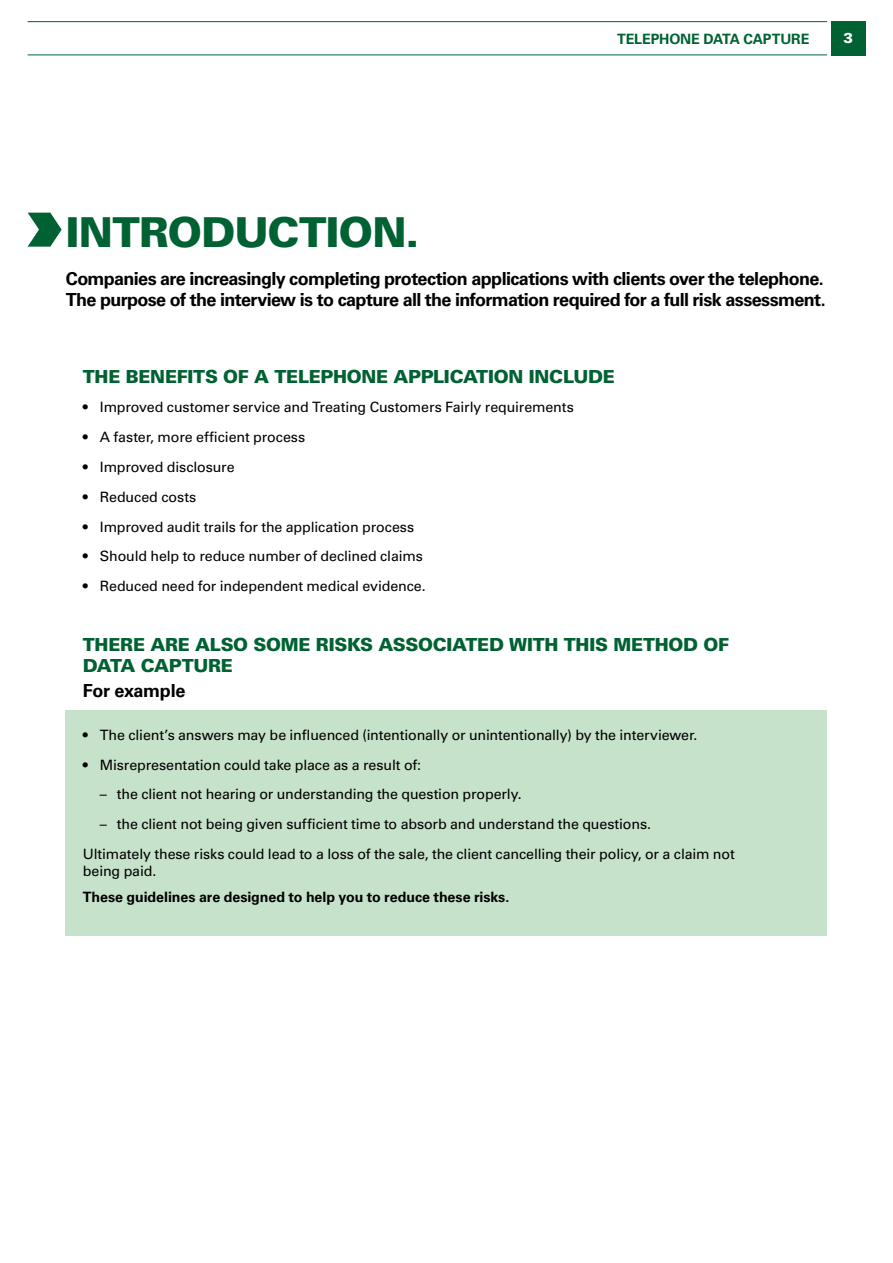
<style>
.page{position:relative;width:893px;height:1263px;background:#fff}
.page>*{position:absolute;margin:0;border:0;box-sizing:border-box;transform-origin:0 0}
.t1{font:900 41.25px "Univers LT";letter-spacing:-.02em;color:#006132}
.t2{font:700 18px/21.3px "Univers LT";letter-spacing:-.035em;color:#000}
.t3{font:900 18px/21.3px "Univers LT";letter-spacing:-.015em;color:#006132}
.t4{font:14.25px/29.7px "Univers LT";letter-spacing:-.01em;color:#000}
.t5{font:700 14.25px "Univers LT";letter-spacing:-.005em;color:#000}
.t6{font:700 14.25px "Univers LT";letter-spacing:-.01em;color:#006132}
.t7{font:900 14.25px "Univers LT";color:#fff}
</style>
<div class="page">
<div style="left:831px;top:21px;width:34px;height:34px;background:#006132"></div>
<hr style="left:28px;top:21px;width:799px;height:1px;background:#006132">
<hr style="left:28px;top:55px;width:799px;height:1px;background:#006132">
<div style="left:66px;top:710px;width:761px;height:225px;background:#c7e2ca"></div>
<svg style="left:28px;top:213px;width:34px;height:34px"></svg>
<p class="t6" style="left:617px;top:30px;width:194px">TELEPHONE DATA CAPTURE</p>
<p class="t7" style="left:844px;top:28px;width:11px">3</p>
<h1 class="t1" style="left:66px;top:206px;width:355px">INTRODUCTION.</h1>
<p class="t2" style="left:66px;top:268px;width:761px">Companies are increasingly completing protection applications with clients over the telephone.<br>The purpose of the interview is to capture all the information required for a full risk assessment.</p>
<p class="t3" style="left:83px;top:365px;width:533px">THE BENEFITS OF A TELEPHONE APPLICATION INCLUDE</p>
<p class="t4" style="left:83px;top:393px;width:492px">• Improved customer service and Treating Customers Fairly requirements</p>
<p class="t4" style="left:83px;top:422px;width:224px">• A faster, more efficient process</p>
<p class="t4" style="left:83px;top:452px;width:153px">• Improved disclosure</p>
<p class="t4" style="left:83px;top:482px;width:115px">• Reduced costs</p>
<p class="t4" style="left:83px;top:512px;width:333px">• Improved audit trails for the application process</p>
<p class="t4" style="left:83px;top:541px;width:341px">• Should help to reduce number of declined claims</p>
<p class="t4" style="left:83px;top:571px;width:344px">• Reduced need for independent medical evidence.</p>
<p class="t3" style="left:83px;top:633px;width:648px">THERE ARE ALSO SOME RISKS ASSOCIATED WITH THIS METHOD OF<br>DATA CAPTURE</p>
<p class="t2" style="left:83px;top:680px;width:104px">For example</p>
<p class="t4" style="left:83px;top:720px;width:616px">• The client’s answers may be influenced (intentionally or unintentionally) by the interviewer.</p>
<p class="t4" style="left:83px;top:750px;width:340px">• Misrepresentation could take place as a result of:</p>
<p class="t4" style="left:100px;top:780px;width:423px">– the client not hearing or understanding the question properly.</p>
<p class="t4" style="left:83px;top:809px;width:653px;text-indent:17px">– the client not being given sufficient time to absorb and understand the questions.<br>Ultimately these risks could lead to a loss of the sale, the client cancelling their policy, or a claim not</p>
<p class="t4" style="left:83px;top:856px;width:75px">being paid.</p>
<p class="t5" style="left:83px;top:888px;width:428px">These guidelines are designed to help you to reduce these risks.</p>
</div>
